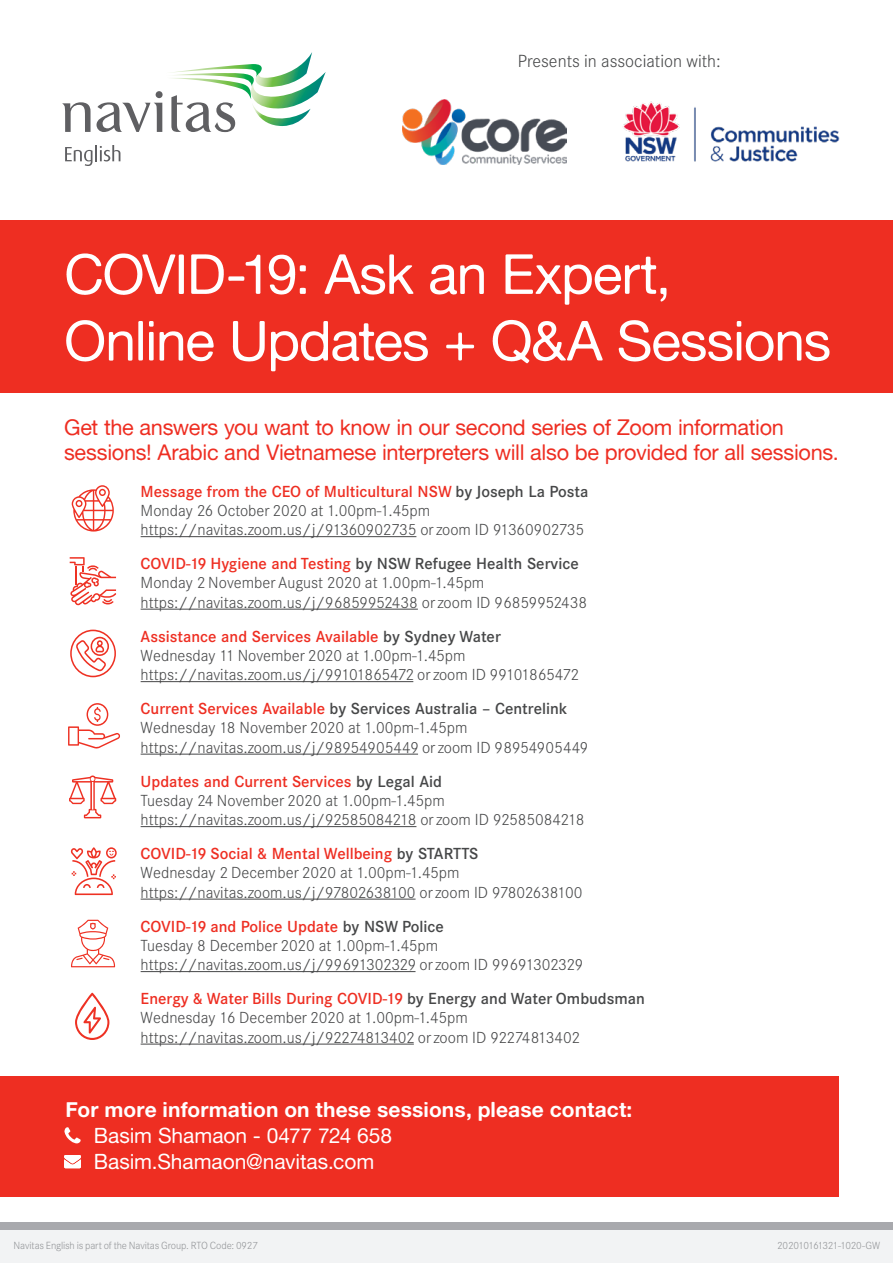
<style>
.page{position:relative;width:893px;height:1263px;background:#fff}
.page>*{position:absolute;margin:0;border:0;box-sizing:border-box;transform-origin:0 0}
.UNI_NAME{font:55.5px/66.6px "Alte Haas Grotesk";letter-spacing:-.025em;color:#fff}
.UNI_NAME-2{font:21.75px/25.5px "Alte Haas Grotesk";letter-spacing:-.015em;color:#ee2e22}
.BU_SITE_COM{font:21px "Alte Haas Grotesk Bold";letter-spacing:.005em;color:#fff}
.BU_SITE_COM-2{font:21px "Alte Haas Grotesk";letter-spacing:-.005em;color:#fff}
.DL_BC_-_BU_address{font:300 17.25px "Corporate SBQ";color:#464748}
.DL_BC_-_BU_address-2{font:300 15.75px "Corporate SBQ";color:#464748}
.DL_BC_-_BU_address-3{font:500 15.75px "Corporate SBQ";color:#ee2e22}
.DL_BC_-_BU_address-4{font:500 15.75px "Corporate SBQ";color:#464748}
.FLY_Footnote{font:300 10.2px "Corporate SBQ";letter-spacing:-.015em;color:#939598}
.FLY_Footnote-2{font:300 10.2px "Corporate SBQ";letter-spacing:-.05em;color:#939598}
.s1{color:#464748}
.s2{color:#ee2e22}
</style>
<div class="page">
<img style="left:623px;top:101px;width:217px;height:61px">
<div style="left:0;top:220px;width:893px;height:173px;background:#ee2e22"></div>
<hr style="left:141px;top:536px;width:275px;height:1px;background:#464748">
<hr style="left:141px;top:609px;width:277px;height:1px;background:#464748">
<hr style="left:141px;top:681px;width:272px;height:1px;background:#464748">
<hr style="left:141px;top:754px;width:277px;height:1px;background:#464748">
<hr style="left:141px;top:826px;width:275px;height:1px;background:#464748">
<hr style="left:141px;top:899px;width:275px;height:1px;background:#464748">
<hr style="left:141px;top:971px;width:274px;height:1px;background:#464748">
<hr style="left:141px;top:1044px;width:273px;height:1px;background:#464748">
<svg style="left:65px;top:145px;width:55px;height:21px"></svg>
<svg style="left:62px;top:102px;width:29px;height:30px"></svg>
<svg style="left:97px;top:52px;width:229px;height:80px"></svg>
<div style="left:0;top:1216px;width:893px;height:47px;background:#f2f3f4"></div>
<svg style="left:70px;top:557px;width:46px;height:48px"></svg>
<svg style="left:71px;top:920px;width:44px;height:47px"></svg>
<svg style="left:71px;top:847px;width:46px;height:48px"></svg>
<svg style="left:69px;top:775px;width:47px;height:43px"></svg>
<svg style="left:75px;top:993px;width:34px;height:47px"></svg>
<svg style="left:70px;top:630px;width:46px;height:47px"></svg>
<svg style="left:72px;top:485px;width:42px;height:46px"></svg>
<svg style="left:68px;top:703px;width:52px;height:46px"></svg>
<div style="left:0;top:1221px;width:893px;height:8px;background:#a8a9ad"></div>
<div style="left:0;top:1213px;width:893px;height:9px;background:#fff"></div>
<div style="left:0;top:1076px;width:839px;height:121px;background:#ee2e22"></div>
<svg style="left:64px;top:1127px;width:17px;height:16px"></svg>
<svg style="left:64px;top:1155px;width:17px;height:13px"></svg>
<img style="left:403px;top:100px;width:164px;height:64px">
<p class="DL_BC_-_BU_address" style="left:518px;top:51px;width:204px">Presents in association with:</p>
<p class="UNI_NAME" style="left:64px;top:240px;width:769px">COVID-19: Ask an Expert,<br>Online Updates + Q&amp;A Sessions</p>
<p class="UNI_NAME-2" style="left:64px;top:414px;width:776px">Get the answers you want to know in our second series of Zoom information sessions! Arabic and Vietnamese interpreters will also be provided for all sessions.</p>
<p class="DL_BC_-_BU_address-3" style="left:141px;top:482px;width:449px">Message from the CEO of Multicultural NSW <span class="s1">by Joseph La Posta</span></p>
<p class="DL_BC_-_BU_address-2" style="left:141px;top:501px;width:291px">Monday 26 October 2020 at 1.00pm-1.45pm</p>
<p class="DL_BC_-_BU_address-2" style="left:141px;top:520px;width:445px">https://navitas.zoom.us/j/91360902735 or zoom ID 91360902735</p>
<p class="DL_BC_-_BU_address-3" style="left:141px;top:554px;width:440px">COVID-19 Hygiene and Testing <span class="s1">by NSW Refugee Health Service</span></p>
<p class="DL_BC_-_BU_address-2" style="left:141px;top:574px;width:345px">Monday 2 November August 2020 at 1.00pm-1.45pm</p>
<p class="DL_BC_-_BU_address-2" style="left:141px;top:593px;width:448px">https://navitas.zoom.us/j/96859952438 or zoom ID 96859952438</p>
<p class="DL_BC_-_BU_address-3" style="left:141px;top:627px;width:362px">Assistance and Services Available <span class="s1">by Sydney Water</span></p>
<p class="DL_BC_-_BU_address-2" style="left:141px;top:646px;width:326px">Wednesday 11 November 2020 at 1.00pm-1.45pm</p>
<p class="DL_BC_-_BU_address-2" style="left:141px;top:665px;width:440px">https://navitas.zoom.us/j/99101865472 or zoom ID 99101865472</p>
<p class="DL_BC_-_BU_address-4" style="left:141px;top:699px;width:428px"><span class="s2">Current Services Available</span> by Services Australia – Centrelink</p>
<p class="DL_BC_-_BU_address-2" style="left:141px;top:719px;width:328px">Wednesday 18 November 2020 at 1.00pm-1.45pm</p>
<p class="DL_BC_-_BU_address-2" style="left:141px;top:738px;width:449px">https://navitas.zoom.us/j/98954905449 or zoom ID 98954905449</p>
<p class="DL_BC_-_BU_address-3" style="left:141px;top:772px;width:303px">Updates and Current Services <span class="s1">by Legal Aid</span></p>
<p class="DL_BC_-_BU_address-2" style="left:141px;top:791px;width:306px">Tuesday 24 November 2020 at 1.00pm-1.45pm</p>
<p class="DL_BC_-_BU_address-2" style="left:141px;top:810px;width:445px">https://navitas.zoom.us/j/92585084218 or zoom ID 92585084218</p>
<p class="DL_BC_-_BU_address-3" style="left:141px;top:844px;width:339px">COVID-19 Social &amp; Mental Wellbeing <span class="s1">by STARTTS</span></p>
<p class="DL_BC_-_BU_address-2" style="left:141px;top:864px;width:320px">Wednesday 2 December 2020 at 1.00pm-1.45pm</p>
<p class="DL_BC_-_BU_address-2" style="left:141px;top:883px;width:443px">https://navitas.zoom.us/j/97802638100 or zoom ID 97802638100</p>
<p class="DL_BC_-_BU_address-3" style="left:141px;top:917px;width:305px">COVID-19 and Police Update <span class="s1">by NSW Police</span></p>
<p class="DL_BC_-_BU_address-2" style="left:141px;top:936px;width:299px">Tuesday 8 December 2020 at 1.00pm-1.45pm</p>
<p class="DL_BC_-_BU_address-2" style="left:141px;top:955px;width:444px">https://navitas.zoom.us/j/99691302329 or zoom ID 99691302329</p>
<p class="DL_BC_-_BU_address-3" style="left:141px;top:989px;width:506px">Energy &amp; Water Bills During COVID-19 <span class="s1">by Energy and Water Ombudsman</span></p>
<p class="DL_BC_-_BU_address-2" style="left:141px;top:1009px;width:329px">Wednesday 16 December 2020 at 1.00pm-1.45pm</p>
<p class="DL_BC_-_BU_address-2" style="left:141px;top:1028px;width:441px">https://navitas.zoom.us/j/92274813402 or zoom ID 92274813402</p>
<p class="BU_SITE_COM" style="left:65px;top:1096px;width:568px">For more information on these sessions, please contact:</p>
<p class="BU_SITE_COM-2" style="left:94px;top:1123px;width:300px">Basim Shamaon - 0477 724 658</p>
<p class="BU_SITE_COM-2" style="left:94px;top:1149px;width:282px">Basim.Shamaon@navitas.com</p>
<p class="FLY_Footnote" style="left:14px;top:1240px;width:246px">Navitas English is part of the Navitas Group. RTO Code: 0927</p>
<p class="FLY_Footnote-2" style="left:777px;top:1240px;width:104px">202010161321-1020-GW</p>
</div>
